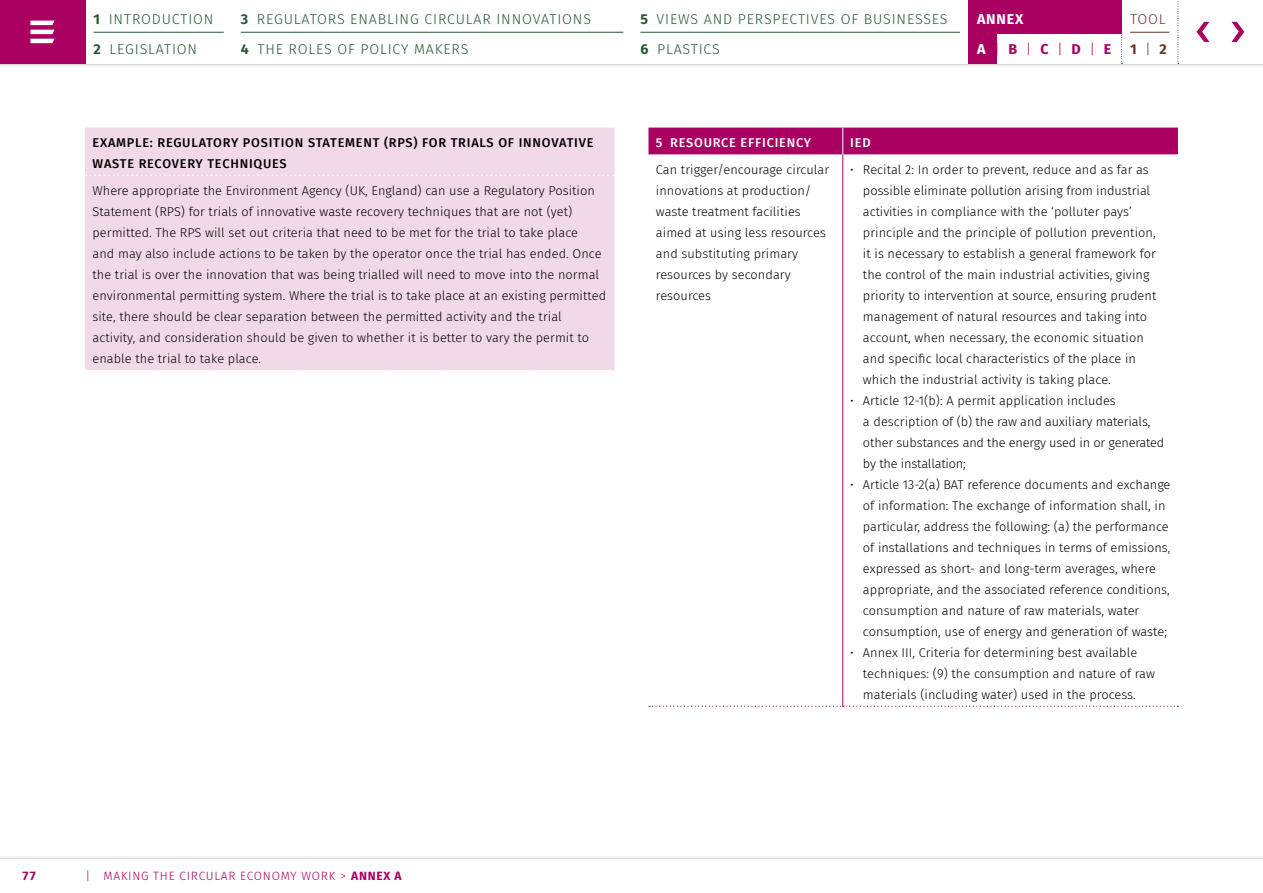
<style>
.page{position:relative;width:1263px;height:893px;background:#fff}
.page>*{position:absolute;margin:0;border:0;box-sizing:border-box;transform-origin:0 0}
.t1{font:300 14.25px/30px "Fira Sans";letter-spacing:.06em;color:#275937}
.t2{font:700 14.25px/30px "Fira Sans";letter-spacing:.06em;color:#fff}
.t3{font:300 14.25px/30px "Fira Sans";color:#673327}
.t4{font:300 12.75px/21px "Fira Sans";letter-spacing:.005em;color:#000}
.t5{font:500 12.75px/21px "Fira Sans";letter-spacing:.06em;color:#000}
.t6{font:500 12.75px "Fira Sans";letter-spacing:.06em;color:#fff}
.t7{font:300 12px "Fira Sans";letter-spacing:.06em;color:#a90061}
.t8{font:700 12px "Fira Sans";color:#a90061}
.s1{font-weight:700}
.s2{font-weight:300;color:#a90061}
.s3{color:#a90061}
</style>
<div class="page">
<svg style="left:649px;top:706px;width:529px;height:1px"></svg>
<hr style="left:842px;top:154px;width:1px;height:153px;background:#a90061">
<svg style="left:842px;top:307px;width:1px;height:54px"></svg>
<hr style="left:842px;top:361px;width:1px;height:345px;background:#a90061">
<div style="left:648px;top:128px;width:530px;height:26px;background:#a90061"></div>
<div style="left:85px;top:128px;width:529px;height:242px;background:#f2d9e7"></div>
<svg style="left:86px;top:175px;width:528px;height:1px"></svg>
<div style="left:0;top:0;width:1263px;height:68px;background:#000;opacity:.3"></div>
<div style="left:0;top:0;width:1263px;height:64px;background:#fff"></div>
<div style="left:0;top:855px;width:1263px;height:38px;background:#000;opacity:.3"></div>
<div style="left:0;top:859px;width:1263px;height:34px;background:#fff"></div>
<hr style="left:241px;top:32px;width:382px;height:1px;background:#275937">
<hr style="left:640px;top:32px;width:320px;height:1px;background:#275937">
<hr style="left:1130px;top:32px;width:39px;height:1px;background:#673327">
<svg style="left:1177px;top:1px;width:2px;height:63px"></svg>
<svg style="left:1121px;top:0;width:1px;height:64px"></svg>
<div style="left:968px;top:0;width:153px;height:33px;background:#a90061"></div>
<div style="left:968px;top:32px;width:29px;height:32px;background:#a90061"></div>
<hr style="left:94px;top:32px;width:130px;height:1px;background:#275937">
<svg style="left:1231px;top:22px;width:13px;height:20px"></svg>
<svg style="left:1196px;top:22px;width:13px;height:20px"></svg>
<div style="left:0;top:0;width:85px;height:64px;background:#a90061"></div>
<svg style="left:30px;top:21px;width:25px;height:22px"></svg>
<p class="t1" style="left:94px;top:4px;width:121px"><span class="s1">1</span> INTRODUCTION<br><span class="s1">2</span> LEGISLATION</p>
<p class="t1" style="left:241px;top:4px;width:352px"><span class="s1">3</span> REGULATORS ENABLING CIRCULAR INNOVATIONS<br><span class="s1">4</span> THE ROLES OF POLICY MAKERS</p>
<p class="t1" style="left:640px;top:4px;width:309px"><span class="s1">5</span> VIEWS AND PERSPECTIVES OF BUSINESSES<br><span class="s1">6</span> PLASTICS</p>
<p class="t3" style="left:1130px;top:4px;width:38px">TOOL<br><span class="s1">1</span>|<span class="s1">2</span></p>
<p class="t2" style="left:977px;top:3px;width:136px">ANNEX<br>A<span class="s2">|</span><span class="s3">B</span><span class="s2">|</span><span class="s3">C</span><span class="s2">|</span><span class="s3">D</span><span class="s2">|</span><span class="s3">E</span></p>
<p class="t5" style="left:93px;top:131px;width:502px">EXAMPLE: REGULATORY POSITION STATEMENT (RPS) FOR TRIALS OF INNOVATIVE<br>WASTE RECOVERY TECHNIQUES</p>
<p class="t4" style="left:92px;top:180px;width:515px">Where appropriate the Environment Agency (UK, England) can use a Regulatory Position Statement (RPS) for trials of innovative waste recovery techniques that are not (yet) permitted. The RPS will set out criteria that need to be met for the trial to take place<br>and may also include actions to be taken by the operator once the trial has ended. Once the trial is over the innovation that was being trialled will need to move into the normal environmental permitting system. Where the trial is to take place at an existing permitted site, there should be clear separation between the permitted activity and the trial activity, and consideration should be given to whether it is better to vary the permit to enable the trial to take place.</p>
<p class="t6" style="left:656px;top:132px;width:157px">5 RESOURCE EFFICIENCY</p>
<p class="t6" style="left:850px;top:132px;width:22px">IED</p>
<p class="t4" style="left:656px;top:159px;width:175px">Can trigger/encourage circular innovations at production/ waste treatment facilities aimed at using less resources and substituting primary resources by secondary resources</p>
<p class="t4" style="left:863px;top:159px;width:295px;text-indent:-13px">• Recital 2: In order to prevent, reduce and as far as possible eliminate pollution arising from industrial activities in compliance with the ‘polluter pays’ principle and the principle of pollution prevention, it is necessary to establish a general framework for the control of the main industrial activities, giving priority to intervention at source, ensuring prudent management of natural resources and taking into account, when necessary, the economic situation and specific local characteristics of the place in which the industrial activity is taking place.</p>
<p class="t4" style="left:863px;top:390px;width:303px;text-indent:-13px">• Article 12-1(b): A permit application includes<br>a description of (b) the raw and auxiliary materials, other substances and the energy used in or generated by the installation;</p>
<p class="t4" style="left:863px;top:474px;width:309px;text-indent:-13px">• Article 13-2(a) BAT reference documents and exchange of information: The exchange of information shall, in particular, address the following: (a) the performance of installations and techniques in terms of emissions, expressed as short- and long-term averages, where appropriate, and the associated reference conditions, consumption and nature of raw materials, water consumption, use of energy and generation of waste;</p>
<p class="t4" style="left:863px;top:642px;width:293px;text-indent:-13px">• Annex III, Criteria for determining best available techniques: (9) the consumption and nature of raw materials (including water) used in the process.</p>
<p class="t8" style="left:22px;top:866px;width:16px">77</p>
<p class="t7" style="left:85px;top:867px;width:318px">| MAKING THE CIRCULAR ECONOMY WORK &gt; <span class="s1">ANNEX A</span></p>
</div>
